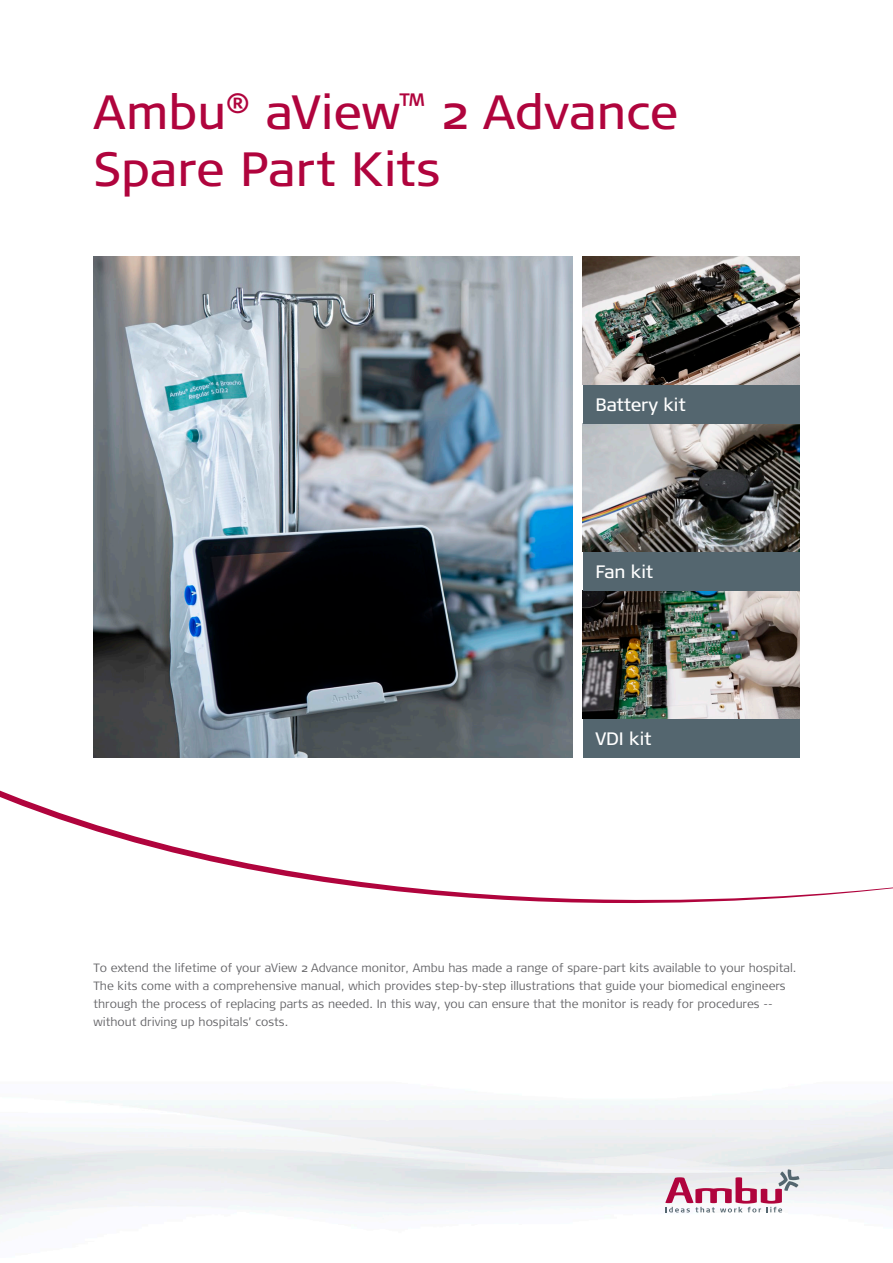
<style>
.page{position:relative;width:893px;height:1263px;background:#fff}
.page>*{position:absolute;margin:0;border:0;box-sizing:border-box;transform-origin:0 0}
.t1{font:48px/57px "Signa OT";color:#b0043d}
.t2{font:18px "Signa OT";letter-spacing:-.01em;color:#fff}
.t3{font:300 12px/18px "Signa OT";color:#636366}
</style>
<div class="page">
<img style="left:0;top:1100px;width:893px;height:132px">
<svg style="left:665px;top:1169px;width:134px;height:43px"></svg>
<svg style="left:0;top:790px;width:893px;height:113px"></svg>
<img style="left:94px;top:257px;width:478px;height:500px">
<img style="left:583px;top:424px;width:216px;height:128px">
<img style="left:583px;top:257px;width:216px;height:128px">
<img style="left:583px;top:591px;width:216px;height:128px">
<div style="left:583px;top:385px;width:216px;height:39px;background:#54666f"></div>
<div style="left:583px;top:719px;width:216px;height:38px;background:#54666f"></div>
<div style="left:583px;top:552px;width:216px;height:39px;background:#54666f"></div>
<h1 class="t1" style="left:94px;top:84px;width:586px">Ambu<sup>®</sup> aView<sup>™</sup> 2 Advance<br>Spare Part Kits</h1>
<h2 class="t2" style="left:596px;top:394px;width:92px">Battery kit</h2>
<h2 class="t2" style="left:596px;top:561px;width:59px">Fan kit</h2>
<h2 class="t2" style="left:596px;top:728px;width:57px">VDI kit</h2>
<p class="t3" style="left:94px;top:959px;width:704px">To extend the lifetime of your aView 2 Advance monitor, Ambu has made a range of spare-part kits available to your hospital.<br>The kits come with a comprehensive manual, which provides step-by-step illustrations that guide your biomedical engineers through the process of replacing parts as needed. In this way, you can ensure that the monitor is ready for procedures -- without driving up hospitals’ costs.</p>
</div>
